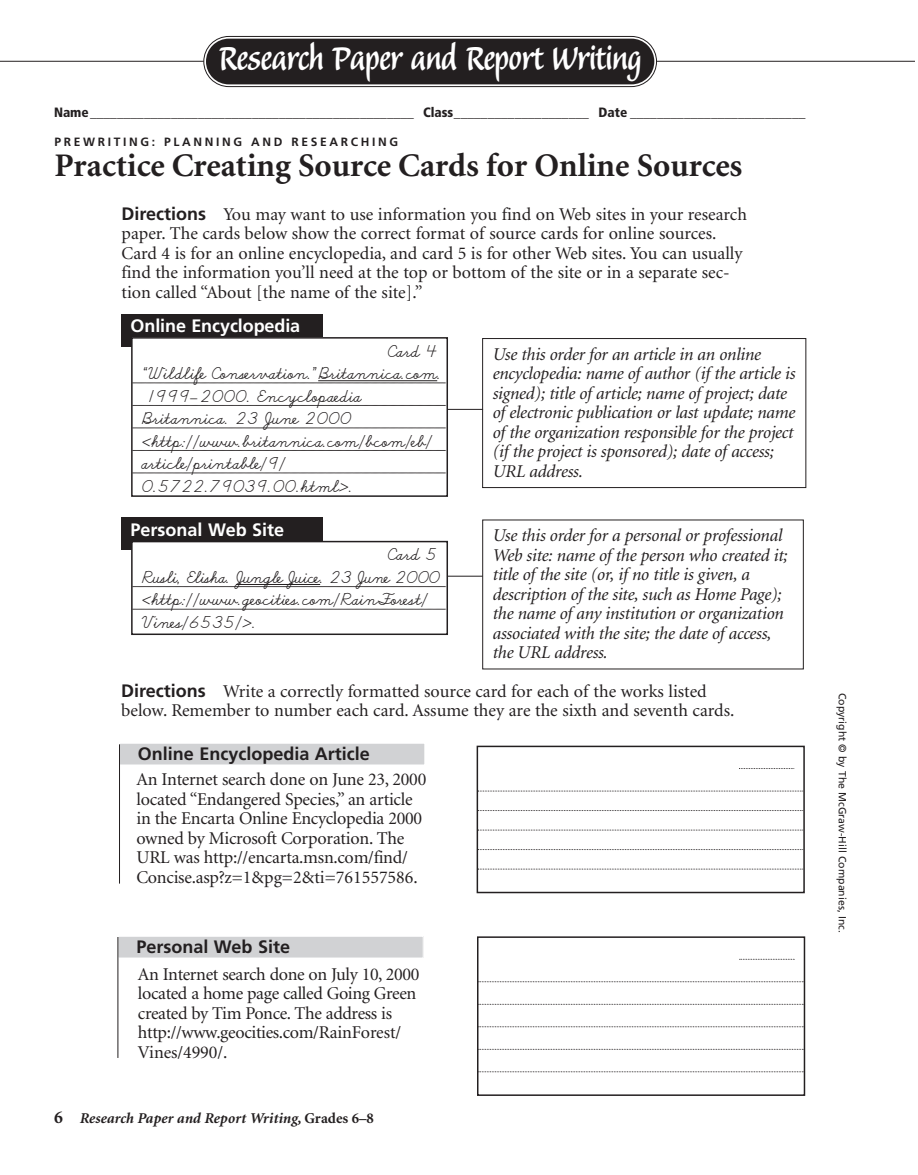
<style>
.page{position:relative;width:918px;height:1175px;background:#fff}
.page>*{position:absolute;margin:0;border:0;box-sizing:border-box;transform-origin:0 0}
.t1{font:700 42px "Balzano";color:#fff}
.t2{font:700 33px "Minion";color:#231f20}
.t3{font:18px/19.5px "Minion";letter-spacing:-.005em;color:#231f20}
.t4{font:italic 18px/19.5px "Minion";letter-spacing:-.015em;color:#231f20}
.t5{font:18px/22.5px "School Script";color:#231f20}
.t6{font:700 18px "Frutiger";color:#231f20}
.t7{font:700 18px "Frutiger";letter-spacing:-.005em;color:#fff}
.t8{font:italic 700 15px "Minion";color:#231f20}
.t9{font:13.5px "Frutiger";color:#231f20}
.t10{font:700 12px "Frutiger";letter-spacing:.22em;color:#231f20}
.t11{font:10.5px "Frutiger";color:#231f20}
.s1{font-weight:900;font-stretch:condensed}
.s2{font-family:"Frutiger";font-weight:700}
.s3{font-style:normal;font-size:18px}
.s4{font-style:normal}
</style>
<div class="page">
<hr style="left:0;top:61px;width:915px;height:1px;background:#231f20">
<svg style="left:202px;top:35px;width:456px;height:53px;background:#3f3b3c"></svg>
<div style="left:120px;top:743px;width:305px;height:22px;background:#d1d2d4"></div>
<div style="left:119px;top:743px;width:306px;height:22px;border:1px solid #fff"></div>
<hr style="left:119px;top:744px;width:1px;height:139px;background:#231f20">
<div style="left:118px;top:936px;width:305px;height:22px;background:#d1d2d4"></div>
<div style="left:118px;top:936px;width:306px;height:22px;border:1px solid #fff"></div>
<hr style="left:118px;top:937px;width:1px;height:121px;background:#231f20">
<div style="left:482px;top:338px;width:324px;height:150px;border:1px solid #231f20"></div>
<hr style="left:448px;top:409px;width:35px;height:1px;background:#231f20">
<div style="left:482px;top:519px;width:322px;height:150px;border:1px solid #231f20"></div>
<hr style="left:447px;top:576px;width:36px;height:1px;background:#231f20">
<svg style="left:739px;top:768px;width:56px;height:1px"></svg>
<svg style="left:480px;top:790px;width:322px;height:1px"></svg>
<svg style="left:480px;top:810px;width:322px;height:1px"></svg>
<svg style="left:480px;top:829px;width:322px;height:1px"></svg>
<svg style="left:480px;top:849px;width:322px;height:1px"></svg>
<svg style="left:480px;top:868px;width:322px;height:1px"></svg>
<div style="left:477px;top:745px;width:328px;height:148px;border:2px solid #231f20"></div>
<svg style="left:740px;top:958px;width:54px;height:1px"></svg>
<svg style="left:480px;top:981px;width:322px;height:1px"></svg>
<svg style="left:480px;top:1004px;width:322px;height:1px"></svg>
<svg style="left:480px;top:1026px;width:322px;height:1px"></svg>
<svg style="left:480px;top:1048px;width:321px;height:1px"></svg>
<svg style="left:480px;top:1071px;width:322px;height:1px"></svg>
<div style="left:477px;top:936px;width:328px;height:159px;border:2px solid #231f20"></div>
<div style="left:122px;top:314px;width:201px;height:32px;background:#231f20"></div>
<div style="left:132px;top:338px;width:315px;height:158px;background:#fff"></div>
<svg style="left:134px;top:382px;width:311px;height:2px"></svg>
<hr style="left:318px;top:380px;width:119px;height:1px;background:#231f20">
<svg style="left:134px;top:405px;width:311px;height:1px"></svg>
<svg style="left:134px;top:428px;width:311px;height:1px"></svg>
<svg style="left:134px;top:450px;width:311px;height:1px"></svg>
<svg style="left:134px;top:473px;width:311px;height:1px"></svg>
<div style="left:131px;top:337px;width:317px;height:160px;border:2px solid #231f20"></div>
<div style="left:122px;top:517px;width:201px;height:33px;background:#231f20"></div>
<div style="left:132px;top:541px;width:315px;height:93px;background:#fff"></div>
<svg style="left:134px;top:586px;width:311px;height:1px"></svg>
<hr style="left:236px;top:584px;width:84px;height:1px;background:#231f20">
<svg style="left:134px;top:609px;width:311px;height:1px"></svg>
<div style="left:131px;top:541px;width:317px;height:94px;border:2px solid #231f20"></div>
<h1 class="t1" style="left:219px;top:42px;width:423px">Research Paper and Report Writing</h1>
<p class="t9" style="left:54px;top:106px;width:753px"><span class="s1">Name</span>________________________________________________ <span class="s1">Class</span>____________________ <span class="s1">Date</span> __________________________</p>
<p class="t10" style="left:54px;top:137px;width:345px">PREWRITING: PLANNING AND RESEARCHING</p>
<h2 class="t2" style="left:54px;top:153px;width:690px">Practice Creating Source Cards for Online Sources</h2>
<p class="t3" style="left:122px;top:206px;width:627px"><span class="s2">Directions</span> You may want to use information you find on Web sites in your research paper. The cards below show the correct format of source cards for online sources.<br>Card 4 is for an online encyclopedia, and card 5 is for other Web sites. You can usually find the information you’ll need at the top or bottom of the site or in a separate sec&shy;tion called “About [the name of the site].”</p>
<p class="t7" style="left:131px;top:318px;width:171px">Online Encyclopedia</p>
<p class="t5" style="left:388px;top:342px;width:51px">Card 4</p>
<p class="t5" style="left:142px;top:365px;width:302px">“Wildlife Conservation.”Britannica.com.</p>
<p class="t5" style="left:148px;top:387px;width:216px">1999–2000. Encyclopaedia</p>
<p class="t5" style="left:142px;top:410px;width:211px">Britannica. 23 June 2000</p>
<p class="t5" style="left:142px;top:432px;width:292px">&lt;http://www.britannica.com/bcom/eb/</p>
<p class="t5" style="left:142px;top:455px;width:146px">article/printable/9/</p>
<p class="t5" style="left:142px;top:477px;width:214px">0.5722.79039.00.html&gt;.</p>
<p class="t7" style="left:131px;top:522px;width:155px">Personal Web Site</p>
<p class="t5" style="left:142px;top:546px;width:300px;text-indent:246px">Card 5<br>Rusli, Elisha. Jungle Juice. 23 June 2000 &lt;http://www.geocities.com/RainForest/<br>Vines/6535/&gt;.</p>
<p class="t4" style="left:492px;top:346px;width:304px">Use this order for an article in an online encyclopedia: name of author (if the article is signed); title of article; name of project; date of electronic publication or last update; name of the organization responsible for the project (if the project is sponsored); date of access; URL address.</p>
<p class="t4" style="left:492px;top:527px;width:297px">Use this order for a personal or professional Web site: name of the person who created it; title of the site (or, if no title is given, a description of the site, such as Home Page); the name of any institution or organization associated with the site; the date of access, the URL address.</p>
<p class="t3" style="left:121px;top:682px;width:615px"><span class="s2">Directions</span> Write a correctly formatted source card for each of the works listed below. Remember to number each card. Assume they are the sixth and seventh cards.</p>
<p class="t6" style="left:138px;top:746px;width:233px">Online Encyclopedia Article</p>
<p class="t3" style="left:137px;top:771px;width:291px">An Internet search done on June 23, 2000 located “Endangered Species,” an article in the Encarta Online Encyclopedia 2000 owned by Microsoft Corporation. The URL was http://encarta.msn.com/find/ Concise.asp?z=1&amp;pg=2&amp;ti=761557586.</p>
<p class="t6" style="left:136px;top:939px;width:155px">Personal Web Site</p>
<p class="t3" style="left:138px;top:965px;width:283px">An Internet search done on July 10, 2000 located a home page called Going Green created by Tim Ponce. The address is http://www.geocities.com/RainForest/ Vines/4990/.</p>
<p class="t8" style="left:54px;top:1112px;width:321px"><span class="s3">6</span> Research Paper and Report Writing, <span class="s4">Grades 6–8</span></p>
<p class="t11" style="left:847px;top:692px;width:241px;rotate:90deg">Copyright © by The McGraw-Hill Companies, Inc.</p>
</div>
